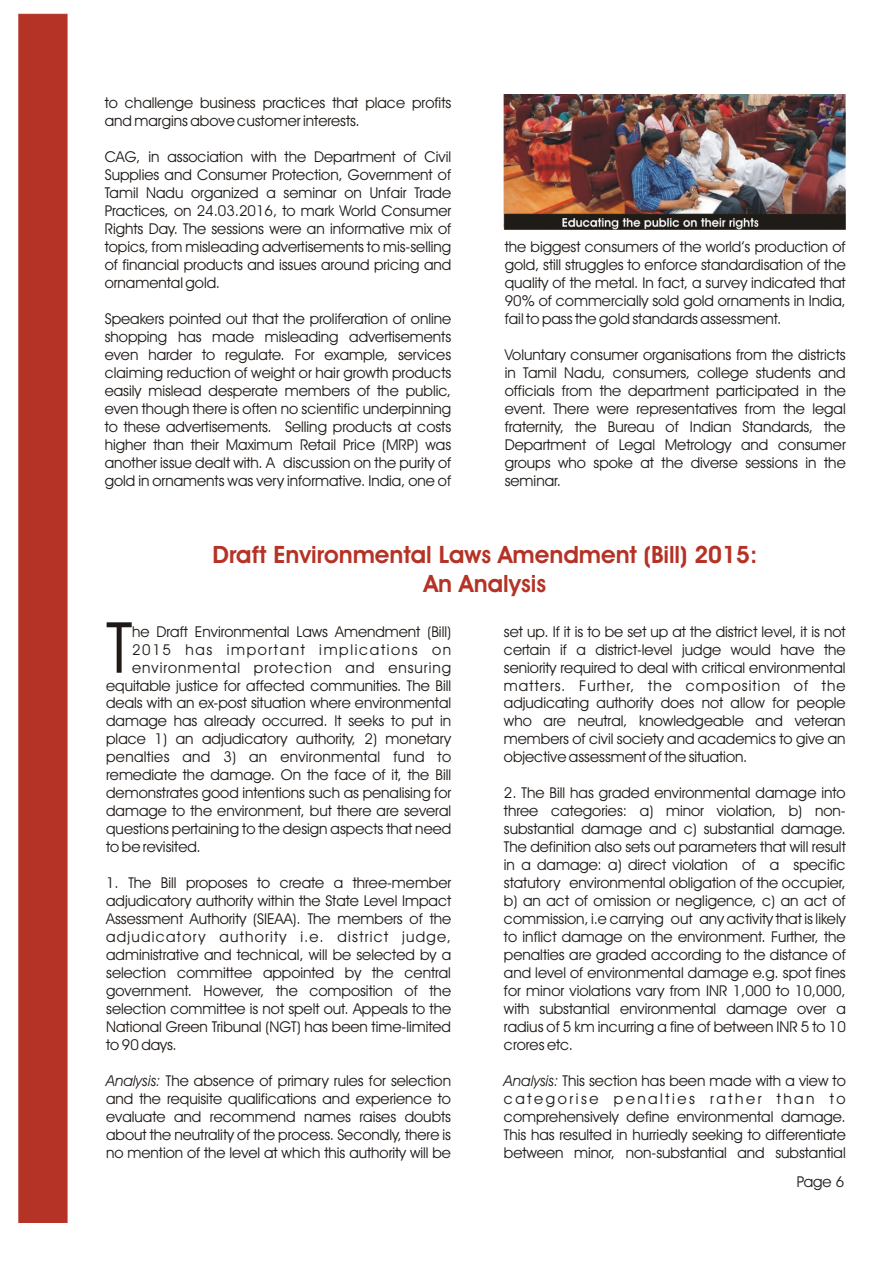
<style>
.page{position:relative;width:894px;height:1263px;background:#fff}
.page>*{position:absolute;margin:0;border:0;box-sizing:border-box;transform-origin:0 0}
.t1{font:70.95px "Avant Garde Bk BT";color:#1f1a17}
.t2{font:700 24px/28.7px "Avant Garde Bk BT";color:#b53326;text-align:center}
.t3{font:15px/18px "Avant Garde Bk BT";color:#1f1a17;text-align:justify}
.s1{font-style:italic}
</style>
<div class="page">
<div style="left:19px;top:14px;width:48px;height:1209px;background:#b53326"></div>
<img style="left:504px;top:94px;width:341px;height:136px">
<p class="t3" style="left:105px;top:95px;width:348px">to challenge business practices that place profits and margins above customer interests.</p>
<p class="t3" style="left:105px;top:149px;width:348px">CAG, in association with the Department of Civil Supplies and Consumer Protection, Government of Tamil Nadu organized a seminar on Unfair Trade Practices, on 24.03.2016, to mark World Consumer Rights Day. The sessions were an informative mix of topics, from misleading advertisements to mis-selling of financial products and issues around pricing and ornamental gold.</p>
<p class="t3" style="left:105px;top:311px;width:348px">Speakers pointed out that the proliferation of online shopping has made misleading advertisements even harder to regulate. For example, services claiming reduction of weight or hair growth products easily mislead desperate members of the public, even though there is often no scientific underpinning to these advertisements. Selling products at costs higher than their Maximum Retail Price (MRP) was another issue dealt with. A discussion on the purity of gold in ornaments was very informative. India, one of</p>
<p class="t3" style="left:505px;top:239px;width:343px">the biggest consumers of the world’s production of gold, still struggles to enforce standardisation of the quality of the metal. In fact, a survey indicated that 90% of commercially sold gold ornaments in India, fail to pass the gold standards assessment.</p>
<p class="t3" style="left:505px;top:347px;width:343px">Voluntary consumer organisations from the districts in Tamil Nadu, consumers, college students and officials from the department participated in the event. There were representatives from the legal fraternity, the Bureau of Indian Standards, the Department of Legal Metrology and consumer groups who spoke at the diverse sessions in the seminar.</p>
<h2 class="t2" style="left:213px;top:543px;width:546px">Draft Environmental Laws Amendment (Bill) 2015:<br>An Analysis</h2>
<p class="t3" style="left:132px;top:624px;width:321px">he Draft Environmental Laws Amendment (Bill)<br>2015 has important implications on</p>
<h1 class="t1" style="left:106px;top:619px;width:27px">T</h1>
<p class="t3" style="left:504px;top:624px;width:343px">set up. If it is to be set up at the district level, it is not certain if a district-level judge would have the seniority required to deal with critical environmental matters. Further, the composition of the adjudicating authority does not allow for people who are neutral, knowledgeable and veteran members of civil society and academics to give an objective assessment of the situation.</p>
<p class="t3" style="left:504px;top:785px;width:343px">2. The Bill has graded environmental damage into three categories: a) minor violation, b) non&shy;substantial damage and c) substantial damage.<br>The definition also sets out parameters that will result in a damage: a) direct violation of a specific statutory environmental obligation of the occupier, b) an act of omission or negligence, c) an act of commission, i.e carrying out any activity that is likely to inflict damage on the environment. Further, the penalties are graded according to the distance of and level of environmental damage e.g. spot fines for minor violations vary from INR 1,000 to 10,000, with substantial environmental damage over a radius of 5 km incurring a fine of between INR 5 to 10 crores etc.</p>
<p class="t3" style="left:504px;top:1073px;width:343px"><span class="s1">Analysis:</span> This section has been made with a view to categorise penalties rather than to comprehensively define environmental damage.<br>This has resulted in hurriedly seeking to differentiate between minor, non-substantial and substantial</p>
<p class="t3" style="left:106px;top:660px;width:347px;text-indent:26px">environmental protection and ensuring equitable justice for affected communities. The Bill deals with an ex-post situation where environmental damage has already occurred. It seeks to put in place 1) an adjudicatory authority, 2) monetary penalties and 3) an environmental fund to remediate the damage. On the face of it, the Bill demonstrates good intentions such as penalising for damage to the environment, but there are several questions pertaining to the design aspects that need to be revisited.</p>
<p class="t3" style="left:106px;top:875px;width:347px">1. The Bill proposes to create a three-member adjudicatory authority within the State Level Impact Assessment Authority (SIEAA). The members of the adjudicatory authority i.e. district judge, administrative and technical, will be selected by a selection committee appointed by the central government. However, the composition of the selection committee is not spelt out. Appeals to the National Green Tribunal (NGT) has been time-limited to 90 days.</p>
<p class="t3" style="left:106px;top:1073px;width:346px"><span class="s1">Analysis:</span> The absence of primary rules for selection and the requisite qualifications and experience to evaluate and recommend names raises doubts about the neutrality of the process. Secondly, there is no mention of the level at which this authority will be</p>
<p class="t3" style="left:797px;top:1174px;width:49px">Page 6</p>
</div>
